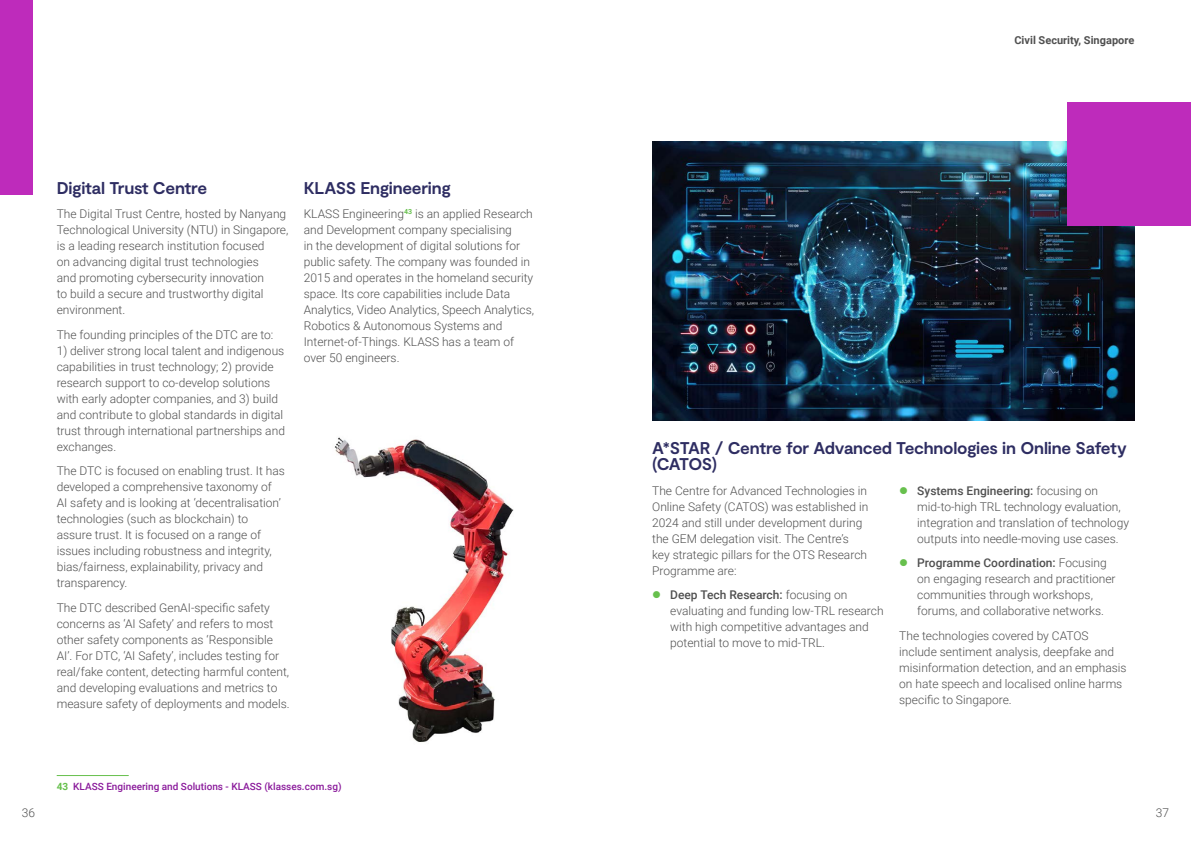
<style>
.page{position:relative;width:1191px;height:842px;background:#fff}
.page>*{position:absolute;margin:0;border:0;box-sizing:border-box;transform-origin:0 0}
.t1{font:700 17px/16px "Moderat";letter-spacing:-.015em;color:#2e2d62}
.t2{font:300 12px/16px "Roboto";color:#505050}
.t3{font:700 11px "Roboto";color:#505050}
.Footnote_10pts{font:500 10px "Roboto";color:#8a1a9b}
.s1{font-weight:700;color:#67c04d}
.s2{font-weight:500}
</style>
<div class="page">
<hr style="left:57px;top:775px;width:72px;height:1px;background:#67c04d">
<div style="left:0;top:0;width:33px;height:194px;background:#be2bbb"></div>
<img style="left:334px;top:437px;width:180px;height:305px">
<img style="left:652px;top:142px;width:482px;height:279px">
<div style="left:1067px;top:102px;width:124px;height:123px;background:#be2bbb"></div>
<p class="t1" style="left:57px;top:181px;width:152px">Digital Trust Centre</p>
<p class="t2" style="left:57px;top:205px;width:233px">The Digital Trust Centre, hosted by Nanyang Technological University (NTU) in Singapore, is a leading research institution focused<br>on advancing digital trust technologies<br>and promoting cybersecurity innovation<br>to build a secure and trustworthy digital environment.</p>
<p class="t2" style="left:57px;top:326px;width:218px">The founding principles of the DTC are to:</p>
<p class="t2" style="left:57px;top:342px;width:230px">1) deliver strong local talent and indigenous capabilities in trust technology; 2) provide research support to co-develop solutions with early adopter companies, and 3) build and contribute to global standards in digital trust through international partnerships and exchanges.</p>
<p class="t2" style="left:57px;top:462px;width:230px">The DTC is focused on enabling trust. It has developed a comprehensive taxonomy of AI safety and is looking at ‘decentralisation’ technologies (such as blockchain) to assure trust. It is focused on a range of issues including robustness and integrity, bias/fairness, explainability, privacy and transparency.</p>
<p class="t2" style="left:57px;top:599px;width:234px">The DTC described GenAI-specific safety concerns as ‘AI Safety’ and refers to most other safety components as ‘Responsible AI’. For DTC, ‘AI Safety’, includes testing for real/fake content, detecting harmful content, and developing evaluations and metrics to measure safety of deployments and models.</p>
<p class="t1" style="left:304px;top:181px;width:149px">KLASS Engineering</p>
<p class="t2" style="left:304px;top:205px;width:232px">KLASS Engineering<sup>43</sup> is an applied Research and Development company specialising<br>in the development of digital solutions for public safety. The company was founded in 2015 and operates in the homeland security space. Its core capabilities include Data Analytics, Video Analytics, Speech Analytics, Robotics &amp; Autonomous Systems and Internet-of-Things. KLASS has a team of over 50 engineers.</p>
<p class="Footnote_10pts" style="left:57px;top:779px;width:286px"><span class="s1">43</span> KLASS Engineering and Solutions - KLASS (klasses.com.sg)</p>
<p class="t3" style="left:1014px;top:32px;width:121px">Civil Security, Singapore</p>
<p class="t1" style="left:652px;top:441px;width:476px">A*STAR / Centre for Advanced Technologies in Online Safety (CATOS)</p>
<p class="t2" style="left:652px;top:482px;width:218px">The Centre for Advanced Technologies in Online Safety (CATOS) was established in 2024 and still under development during the GEM delegation visit. The Centre’s key strategic pillars for the OTS Research Programme are:</p>
<p class="t2" style="left:670px;top:587px;width:215px"><span class="s2">Deep Tech Research:</span> focusing on evaluating and funding low-TRL research with high competitive advantages and potential to move to mid-TRL.</p>
<p class="t2" style="left:917px;top:482px;width:213px"><span class="s2">Systems Engineering:</span> focusing on mid-to-high TRL technology evaluation, integration and translation of technology outputs into needle-moving use cases.</p>
<p class="t2" style="left:917px;top:555px;width:200px"><span class="s2">Programme Coordination:</span> Focusing on engaging research and practitioner communities through workshops, forums, and collaborative networks.</p>
<p class="t2" style="left:899px;top:627px;width:229px">The technologies covered by CATOS include sentiment analysis, deepfake and misinformation detection, and an emphasis on hate speech and localised online harms specific to Singapore.</p>
<p class="t2" style="left:22px;top:804px;width:15px">36</p>
<p class="t2" style="left:1156px;top:804px;width:15px">37</p>
</div>
